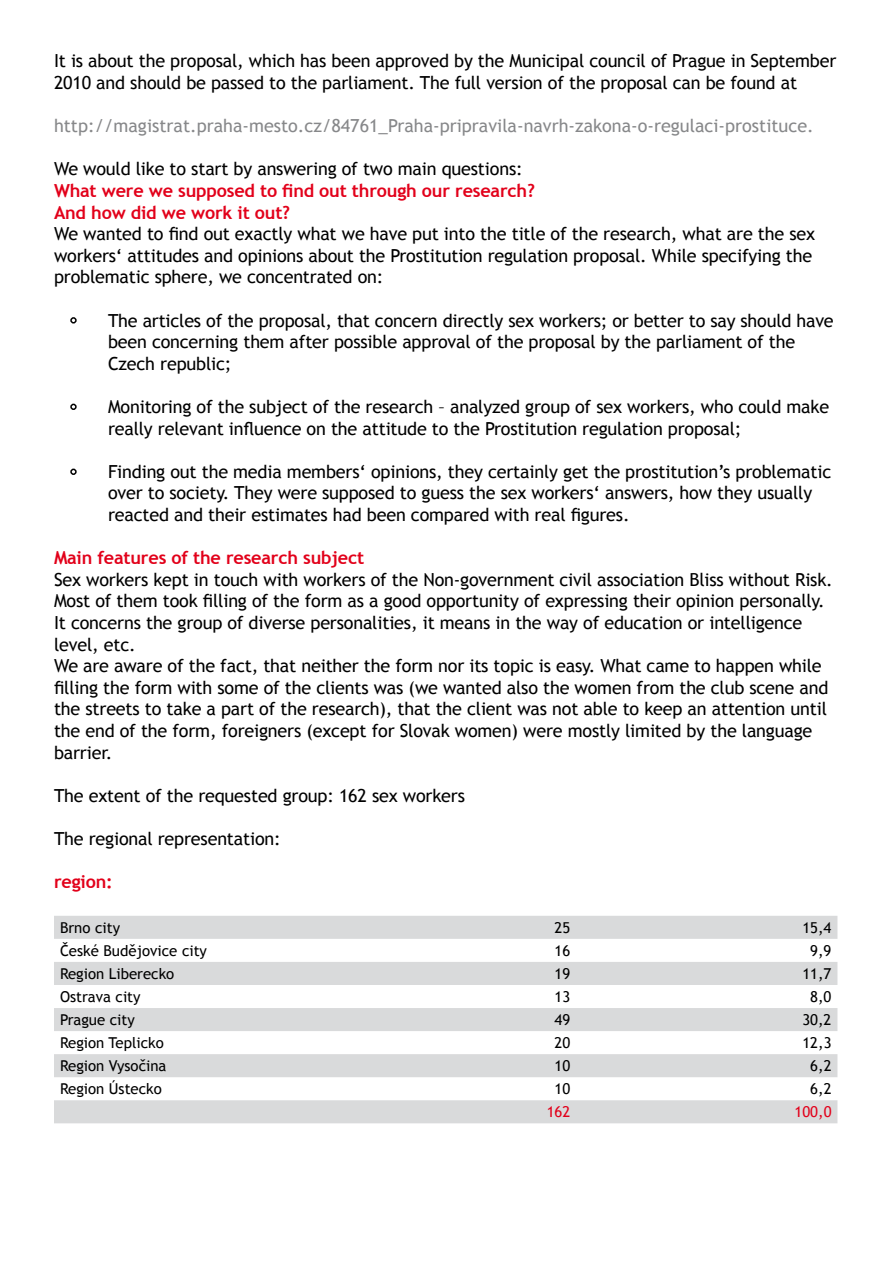
<style>
.page{position:relative;width:893px;height:1263px;background:#fff}
.page>*{position:absolute;margin:0;border:0;box-sizing:border-box;transform-origin:0 0}
.t1{font:18px/21.6px "Trebuchet MS";letter-spacing:-.01em;color:#000}
.t2{font:700 18px/21.6px "Trebuchet MS";letter-spacing:-.01em;color:#e2001a}
.t3{font:18px "Trebuchet MS";color:#87888a}
.t4{font:15px "Trebuchet MS";color:#000}
.t5{font:15px "Trebuchet MS";color:#e2001a}
</style>
<div class="page">
<svg style="left:54px;top:916px;width:783px;height:207px;fill:#d9dadb"></svg>
<div style="left:70px;top:317px;width:7px;height:7px;border:2px solid #000;border-radius:50%"></div>
<div style="left:70px;top:469px;width:7px;height:6px;border:2px solid #000;border-radius:50%"></div>
<div style="left:70px;top:404px;width:7px;height:6px;border:2px solid #000;border-radius:50%"></div>
<p class="t1" style="left:54px;top:50px;width:784px">It is about the proposal, which has been approved by the Municipal council of Prague in September<br>2010 and should be passed to the parliament. The full version of the proposal can be found at</p>
<p class="t3" style="left:54px;top:115px;width:761px">http://magistrat.praha-mesto.cz/84761_Praha-pripravila-navrh-zakona-o-regulaci-prostituce.</p>
<p class="t1" style="left:54px;top:158px;width:470px">We would like to start by answering of two main questions:</p>
<p class="t2" style="left:54px;top:180px;width:482px">What were we supposed to find out through our research?<br>And how did we work it out?</p>
<p class="t1" style="left:54px;top:223px;width:763px">We wanted to find out exactly what we have put into the title of the research, what are the sex workers‘ attitudes and opinions about the Prostitution regulation proposal. While specifying the problematic sphere, we concentrated on:</p>
<p class="t1" style="left:108px;top:310px;width:727px">The articles of the proposal, that concern directly sex workers; or better to say should have been concerning them after possible approval of the proposal by the parliament of the<br>Czech republic;</p>
<p class="t1" style="left:108px;top:396px;width:723px">Monitoring of the subject of the research – analyzed group of sex workers, who could make really relevant influence on the attitude to the Prostitution regulation proposal;</p>
<p class="t1" style="left:108px;top:461px;width:725px">Finding out the media members‘ opinions, they certainly get the prostitution’s problematic over to society. They were supposed to guess the sex workers‘ answers, how they usually reacted and their estimates had been compared with real figures.</p>
<p class="t2" style="left:54px;top:547px;width:312px">Main features of the research subject</p>
<p class="t1" style="left:54px;top:569px;width:780px">Sex workers kept in touch with workers of the Non-government civil association Bliss without Risk.<br>Most of them took filling of the form as a good opportunity of expressing their opinion personally.<br>It concerns the group of diverse personalities, it means in the way of education or intelligence level, etc.<br>We are aware of the fact, that neither the form nor its topic is easy. What came to happen while filling the form with some of the clients was (we wanted also the women from the club scene and the streets to take a part of the research), that the client was not able to keep an attention until the end of the form, foreigners (except for Slovak women) were mostly limited by the language barrier.</p>
<p class="t1" style="left:54px;top:785px;width:412px">The extent of the requested group: 162 sex workers</p>
<p class="t1" style="left:54px;top:828px;width:228px">The regional representation:</p>
<p class="t2" style="left:54px;top:871px;width:60px">region:</p>
<p class="t4" style="left:60px;top:919px;width:62px">Brno city</p>
<p class="t4" style="left:555px;top:919px;width:17px">25</p>
<p class="t4" style="left:802px;top:919px;width:31px">15,4</p>
<p class="t4" style="left:60px;top:942px;width:149px">České Budějovice city</p>
<p class="t4" style="left:555px;top:942px;width:17px">16</p>
<p class="t4" style="left:810px;top:942px;width:23px">9,9</p>
<p class="t4" style="left:60px;top:965px;width:116px">Region Liberecko</p>
<p class="t4" style="left:555px;top:965px;width:17px">19</p>
<p class="t4" style="left:802px;top:965px;width:31px">11,7</p>
<p class="t4" style="left:60px;top:988px;width:82px">Ostrava city</p>
<p class="t4" style="left:555px;top:988px;width:17px">13</p>
<p class="t4" style="left:810px;top:988px;width:23px">8,0</p>
<p class="t4" style="left:60px;top:1011px;width:76px">Prague city</p>
<p class="t4" style="left:555px;top:1011px;width:17px">49</p>
<p class="t4" style="left:802px;top:1011px;width:31px">30,2</p>
<p class="t4" style="left:60px;top:1034px;width:105px">Region Teplicko</p>
<p class="t4" style="left:555px;top:1034px;width:17px">20</p>
<p class="t4" style="left:802px;top:1034px;width:31px">12,3</p>
<p class="t4" style="left:60px;top:1057px;width:108px">Region Vysočina</p>
<p class="t4" style="left:555px;top:1057px;width:17px">10</p>
<p class="t4" style="left:810px;top:1057px;width:23px">6,2</p>
<p class="t4" style="left:60px;top:1080px;width:103px">Region Ústecko</p>
<p class="t4" style="left:555px;top:1080px;width:17px">10</p>
<p class="t4" style="left:810px;top:1080px;width:23px">6,2</p>
<p class="t5" style="left:547px;top:1103px;width:25px">162</p>
<p class="t5" style="left:795px;top:1103px;width:38px">100,0</p>
</div>
